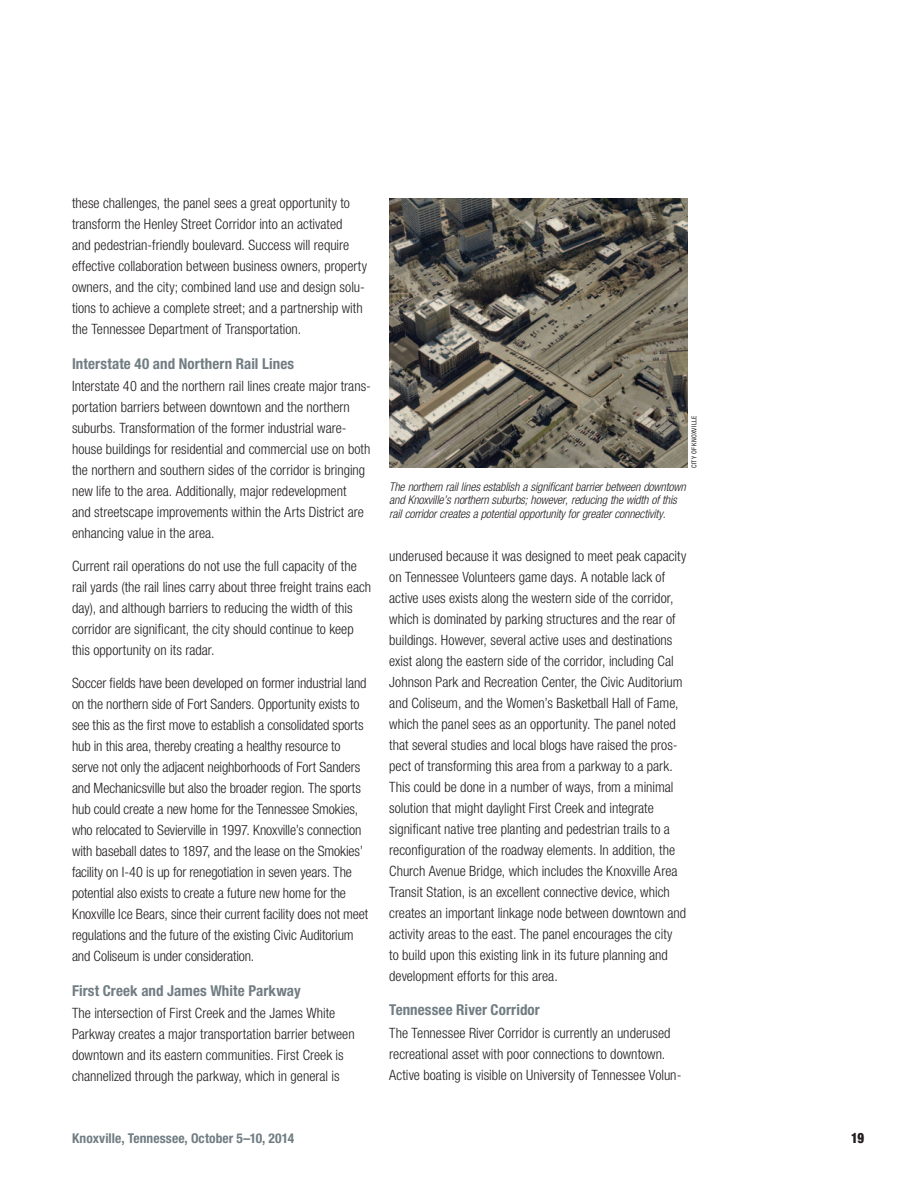
<style>
.page{position:relative;width:918px;height:1188px;background:#fff}
.page>*{position:absolute;margin:0;border:0;box-sizing:border-box;transform-origin:0 0}
.head_3{font:700 condensed 15px "Helvetica Neue LT Std";letter-spacing:.005em;color:#717d83}
.BODY_TXT{font:300 condensed 14.25px/21px "Helvetica Neue LT Std";color:#231f20}
.t1{font:900 condensed 14.25px "Helvetica Neue LT Std";color:#231f20;scale:.9 1}
.t2{font:700 condensed 13.5px "Helvetica Neue LT Std";letter-spacing:.005em;color:#717d83}
.t3{font:italic 300 condensed 12px/13.5px "Helvetica Neue LT Std";letter-spacing:-.01em;color:#231f20}
.photo_credit{font:condensed 6.75px "Helvetica Neue LT Std";letter-spacing:.04em;color:#231f20}
</style>
<div class="page">
<img style="left:389px;top:198px;width:299px;height:270px">
<p class="BODY_TXT" style="left:72px;top:193px;width:297px">these challenges, the panel sees a great opportunity to transform the Henley Street Corridor into an activated<br>and pedestrian-friendly boulevard. Success will require effective collaboration between business owners, property owners, and the city; combined land use and design solu&shy;tions to achieve a complete street; and a partnership with the Tennessee Department of Transportation.</p>
<p class="head_3" style="left:72px;top:354px;width:224px">Interstate 40 and Northern Rail Lines</p>
<p class="BODY_TXT" style="left:72px;top:376px;width:301px">Interstate 40 and the northern rail lines create major trans&shy;portation barriers between downtown and the northern suburbs. Transformation of the former industrial ware&shy;house buildings for residential and commercial use on both the northern and southern sides of the corridor is bringing new life to the area. Additionally, major redevelopment<br>and streetscape improvements within the Arts District are enhancing value in the area.</p>
<p class="BODY_TXT" style="left:72px;top:556px;width:301px">Current rail operations do not use the full capacity of the rail yards (the rail lines carry about three freight trains each day), and although barriers to reducing the width of this corridor are significant, the city should continue to keep this opportunity on its radar.</p>
<p class="BODY_TXT" style="left:72px;top:673px;width:298px">Soccer fields have been developed on former industrial land on the northern side of Fort Sanders. Opportunity exists to see this as the first move to establish a consolidated sports hub in this area, thereby creating a healthy resource to serve not only the adjacent neighborhoods of Fort Sanders and Mechanicsville but also the broader region. The sports hub could create a new home for the Tennessee Smokies, who relocated to Sevierville in 1997. Knoxville’s connection with baseball dates to 1897, and the lease on the Smokies’ facility on I-40 is up for renegotiation in seven years. The potential also exists to create a future new home for the Knoxville Ice Bears, since their current facility does not meet regulations and the future of the existing Civic Auditorium and Coliseum is under consideration.</p>
<p class="head_3" style="left:72px;top:981px;width:230px">First Creek and James White Parkway</p>
<p class="BODY_TXT" style="left:72px;top:1003px;width:284px">The intersection of First Creek and the James White Parkway creates a major transportation barrier between downtown and its eastern communities. First Creek is channelized through the parkway, which in general is</p>
<p class="photo_credit" style="left:690px;top:468px;width:54px;rotate:-90deg">CITY OF KNOXVILLE</p>
<p class="t3" style="left:389px;top:480px;width:298px">The northern rail lines establish a significant barrier between downtown and Knoxville’s northern suburbs; however, reducing the width of this rail corridor creates a potential opportunity for greater connectivity.</p>
<p class="BODY_TXT" style="left:389px;top:545px;width:299px">underused because it was designed to meet peak capacity on Tennessee Volunteers game days. A notable lack of active uses exists along the western side of the corridor, which is dominated by parking structures and the rear of buildings. However, several active uses and destinations exist along the eastern side of the corridor, including Cal Johnson Park and Recreation Center, the Civic Auditorium and Coliseum, and the Women’s Basketball Hall of Fame, which the panel sees as an opportunity. The panel noted that several studies and local blogs have raised the pros&shy;pect of transforming this area from a parkway to a park.<br>This could be done in a number of ways, from a minimal solution that might daylight First Creek and integrate significant native tree planting and pedestrian trails to a reconfiguration of the roadway elements. In addition, the Church Avenue Bridge, which includes the Knoxville Area Transit Station, is an excellent connective device, which creates an important linkage node between downtown and activity areas to the east. The panel encourages the city<br>to build upon this existing link in its future planning and development efforts for this area.</p>
<p class="head_3" style="left:389px;top:1001px;width:152px">Tennessee River Corridor</p>
<p class="BODY_TXT" style="left:389px;top:1022px;width:294px">The Tennessee River Corridor is currently an underused recreational asset with poor connections to downtown.<br>Active boating is visible on University of Tennessee Volun-</p>
<p class="t2" style="left:72px;top:1130px;width:224px">Knoxville, Tennessee, October 5–10, 2014</p>
<p class="t1" style="left:851px;top:1129px;width:16px">19</p>
</div>
